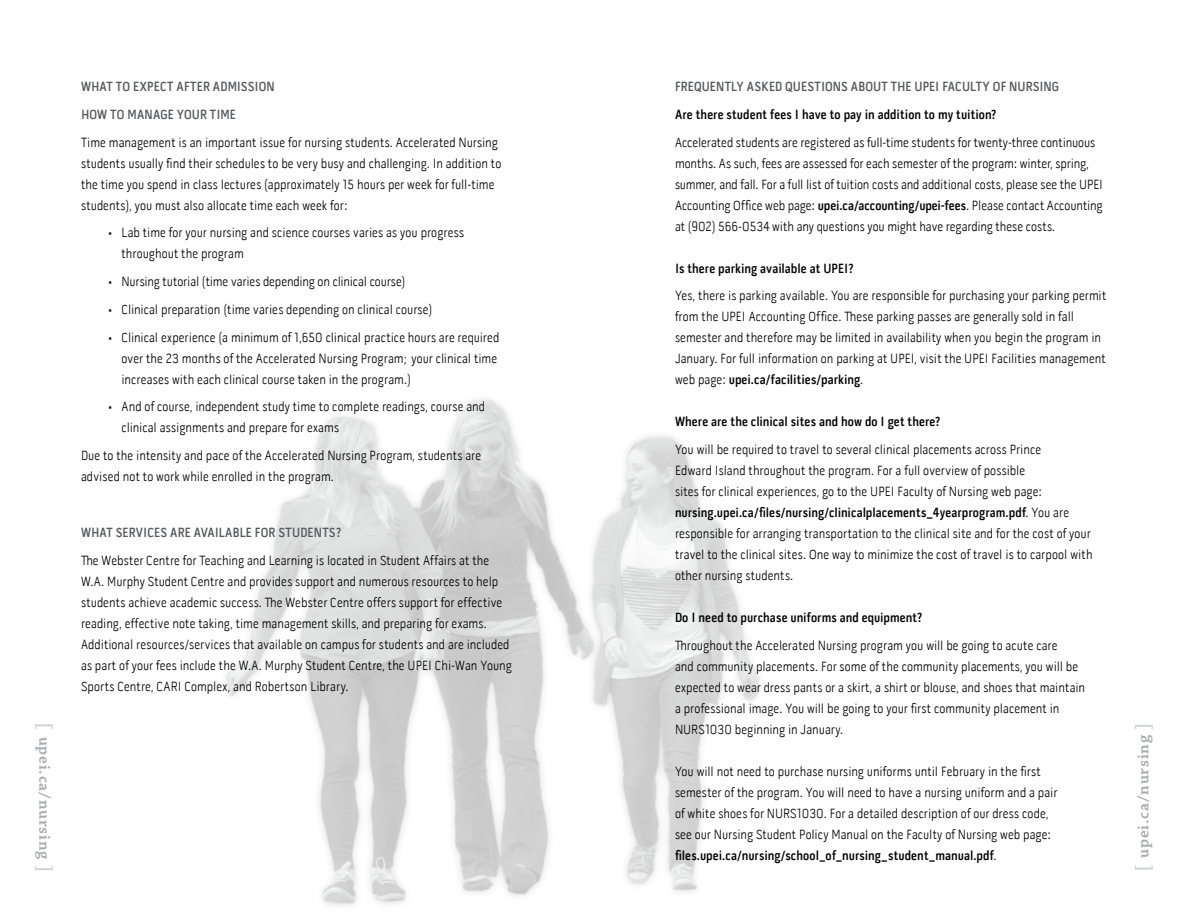
<style>
.page{position:relative;width:1188px;height:918px;background:#fff}
.page>*{position:absolute;margin:0;border:0;box-sizing:border-box;transform-origin:0 0}
.t1{font:600 16.5px "Chaparral Pro";letter-spacing:.05em;color:#a7a9ac}
.t2{font:300 13.5px/21px "Pill Gothic 300 mg";letter-spacing:.005em;color:#000}
.t3{font:600 13.5px "Pill Gothic 300 mg";letter-spacing:.01em;color:#000}
.t4{font:600 13.5px/27.8px "Pill Gothic 300 mg";letter-spacing:.005em;color:#58595b}
.s1{font-size:21px;color:#d1d3d4}
.s2{font-weight:600}
</style>
<div class="page">
<img style="left:226px;top:399px;width:534px;height:506px">
<p class="t1" style="left:54px;top:722px;width:151px;rotate:90deg"><span class="s1">[</span> upei.ca/nursing <span class="s1">]</span></p>
<p class="t4" style="left:81px;top:73px;width:195px">WHAT TO EXPECT AFTER ADMISSION<br>HOW TO MANAGE YOUR TIME</p>
<p class="t2" style="left:81px;top:132px;width:422px">Time management is an important issue for nursing students. Accelerated Nursing students usually find their schedules to be very busy and challenging. In addition to the time you spend in class lectures (approximately 15 hours per week for full-time students), you must also allocate time each week for:</p>
<p class="t2" style="left:122px;top:222px;width:344px;text-indent:-14px">• Lab time for your nursing and science courses varies as you progress throughout the program</p>
<p class="t2" style="left:108px;top:271px;width:299px">• Nursing tutorial (time varies depending on clinical course)</p>
<p class="t2" style="left:108px;top:299px;width:326px">• Clinical preparation (time varies depending on clinical course)</p>
<p class="t2" style="left:122px;top:327px;width:379px;text-indent:-14px">• Clinical experience (a minimum of 1,650 clinical practice hours are required over the 23 months of the Accelerated Nursing Program; your clinical time increases with each clinical course taken in the program.)</p>
<p class="t2" style="left:122px;top:396px;width:365px;text-indent:-14px">• And of course, independent study time to complete readings, course and clinical assignments and prepare for exams</p>
<p class="t2" style="left:81px;top:445px;width:402px">Due to the intensity and pace of the Accelerated Nursing Program, students are advised not to work while enrolled in the program.</p>
<p class="t4" style="left:81px;top:518px;width:262px">WHAT SERVICES ARE AVAILABLE FOR STUDENTS?</p>
<p class="t2" style="left:81px;top:550px;width:432px">The Webster Centre for Teaching and Learning is located in Student Affairs at the W.A. Murphy Student Centre and provides support and numerous resources to help students achieve academic success. The Webster Centre offers support for effective reading, effective note taking, time management skills, and preparing for exams.<br>Additional resources/services that available on campus for students and are included as part of your fees include the W.A. Murphy Student Centre, the UPEI Chi-Wan Young Sports Centre, CARI Complex, and Robertson Library.</p>
<p class="t4" style="left:675px;top:73px;width:386px">FREQUENTLY ASKED QUESTIONS ABOUT THE UPEI FACULTY OF NURSING</p>
<p class="t3" style="left:675px;top:106px;width:323px">Are there student fees I have to pay in addition to my tuition?</p>
<p class="t2" style="left:675px;top:132px;width:430px">Accelerated students are registered as full-time students for twenty-three continuous months. As such, fees are assessed for each semester of the program: winter, spring, summer, and fall. For a full list of tuition costs and additional costs, please see the UPEI Accounting Office web page: <span class="s2">upei.ca/accounting/upei-fees</span>. Please contact Accounting at (902) 566-0534 with any questions you might have regarding these costs.</p>
<p class="t3" style="left:675px;top:260px;width:180px">Is there parking available at UPEI?</p>
<p class="t2" style="left:675px;top:285px;width:433px">Yes, there is parking available. You are responsible for purchasing your parking permit from the UPEI Accounting Office. These parking passes are generally sold in fall semester and therefore may be limited in availability when you begin the program in January. For full information on parking at UPEI, visit the UPEI Facilities management web page: <span class="s2">upei.ca/facilities/parking</span>.</p>
<p class="t3" style="left:675px;top:414px;width:267px">Where are the clinical sites and how do I get there?</p>
<p class="t2" style="left:675px;top:439px;width:419px">You will be required to travel to several clinical placements across Prince<br>Edward Island throughout the program. For a full overview of possible<br>sites for clinical experiences, go to the UPEI Faculty of Nursing web page: <span class="s2">nursing.upei.ca/files/nursing/clinicalplacements_4yearprogram.pdf</span>. You are responsible for arranging transportation to the clinical site and for the cost of your travel to the clinical sites. One way to minimize the cost of travel is to carpool with other nursing students.</p>
<p class="t3" style="left:675px;top:609px;width:249px">Do I need to purchase uniforms and equipment?</p>
<p class="t2" style="left:675px;top:635px;width:412px">Throughout the Accelerated Nursing program you will be going to acute care<br>and community placements. For some of the community placements, you will be expected to wear dress pants or a skirt, a shirt or blouse, and shoes that maintain a professional image. You will be going to your first community placement in NURS1030 beginning in January.</p>
<p class="t2" style="left:675px;top:761px;width:384px">You will not need to purchase nursing uniforms until February in the first semester of the program. You will need to have a nursing uniform and a pair of white shoes for NURS1030. For a detailed description of our dress code, see our Nursing Student Policy Manual on the Faculty of Nursing web page: <span class="s2">files.upei.ca/nursing/school_of_nursing_student_manual.pdf</span>.</p>
<p class="t1" style="left:1134px;top:872px;width:151px;rotate:-90deg"><span class="s1">[</span> upei.ca/nursing <span class="s1">]</span></p>
</div>
